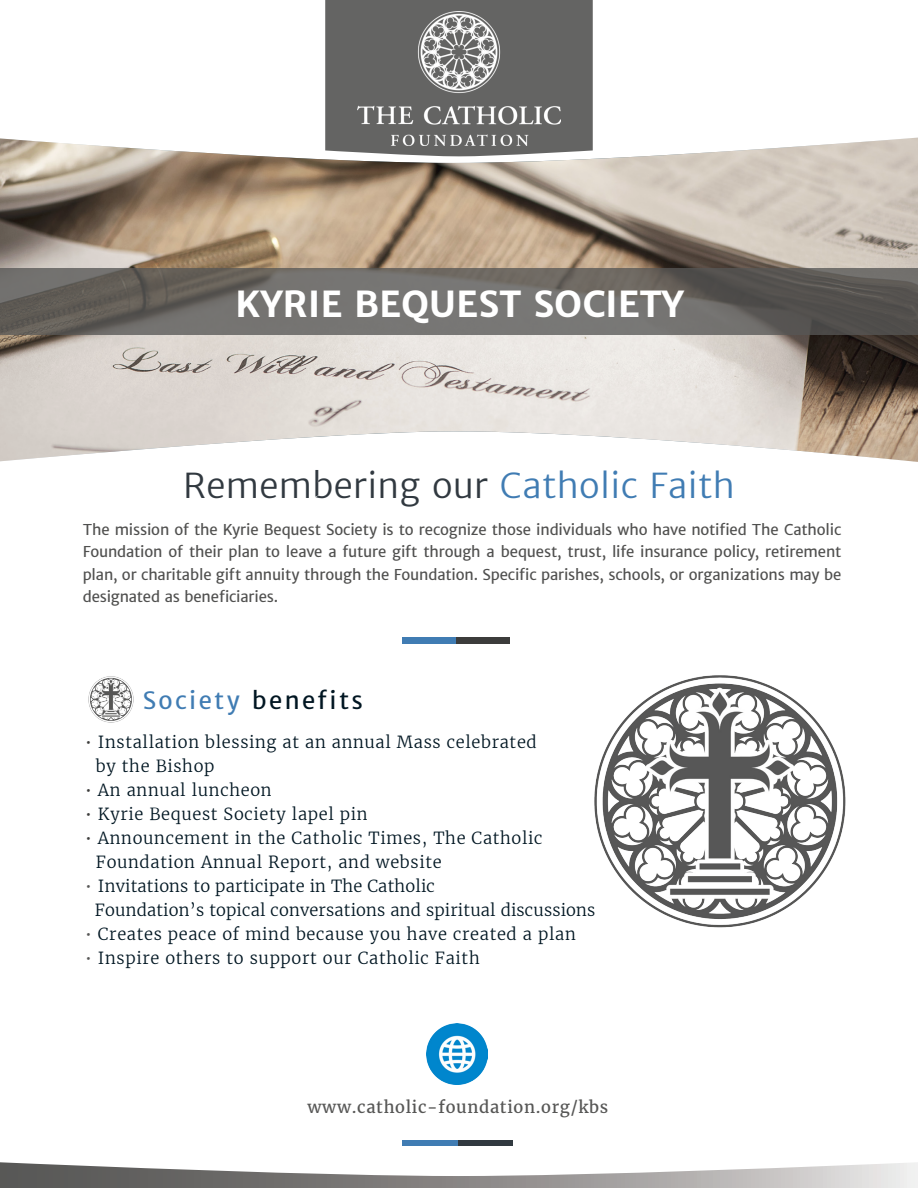
<style>
.page{position:relative;width:918px;height:1188px;background:#fff}
.page>*{position:absolute;margin:0;border:0;box-sizing:border-box;transform-origin:0 0}
.t1{font:700 36px "Merriweather Sans";color:#fff}
.t2{font:300 34.5px "Merriweather Sans";letter-spacing:.01em;color:#313940}
.t3{font:24px "Merriweather Sans";letter-spacing:.1em;color:#011622}
.t4{font:300 16.5px/24px "Merriweather";letter-spacing:.04em;color:#011622}
.t5{font:300 16.5px/24px "Merriweather";letter-spacing:.01em;color:#011622}
.t6{font:16.5px "Merriweather";letter-spacing:.04em;color:#575756}
.t7{font:15px/22.5px "Merriweather Sans";letter-spacing:-.01em;color:#50504f;text-align:justify}
.s1{color:#407cb3}
.s2{color:#3c3c3b}
.s3{color:#575756}
</style>
<div class="page">
<div style="left:458px;top:1140px;width:55px;height:6px;background:#313940"></div>
<div style="left:402px;top:1140px;width:56px;height:6px;background:#407cb3"></div>
<div style="left:325px;top:0;width:268px;height:135px;background:#646463"></div>
<img style="left:358px;top:11px;width:202px;height:124px">
<img style="left:0;top:137px;width:918px;height:325px">
<svg style="left:0;top:1162px;width:918px;height:26px"></svg>
<svg style="left:0;top:268px;width:918px;height:67px;background:#6a6764"></svg>
<img style="left:427px;top:1023px;width:61px;height:61px">
<div style="left:456px;top:637px;width:54px;height:6px;background:#3c3c3b"></div>
<div style="left:402px;top:637px;width:54px;height:6px;background:#407cb3"></div>
<img style="left:594px;top:675px;width:252px;height:253px">
<img style="left:88px;top:676px;width:46px;height:47px">
<p class="t1" style="left:235px;top:281px;width:450px">KYRIE BEQUEST SOCIETY</p>
<p class="t2" style="left:183px;top:463px;width:553px">Remembering our <span class="s1">Catholic Faith</span></p>
<p class="t7" style="left:83px;top:518px;width:760px">The mission of the Kyrie Bequest Society is to recognize those individuals who have notified The Catholic Foundation of their plan to leave a future gift through a bequest, trust, life insurance policy, retirement plan, or charitable gift annuity through the Foundation. Specific parishes, schools, or organizations may be designated as beneficiaries.</p>
<p class="t3" style="left:143px;top:684px;width:222px"><span class="s1">Society</span> benefits</p>
<p class="t4" style="left:96px;top:729px;width:442px;text-indent:-11px"><span class="s2">•</span> Installation blessing at an annual Mass celebrated by the Bishop</p>
<p class="t4" style="left:85px;top:777px;width:188px"><span class="s2">•</span> An annual luncheon</p>
<p class="t4" style="left:85px;top:801px;width:284px"><span class="s2">•</span> Kyrie Bequest Society lapel pin</p>
<p class="t4" style="left:96px;top:825px;width:448px;text-indent:-11px"><span class="s2">•</span> Announcement in the Catholic Times, The Catholic<br>Foundation Annual Report, and website</p>
<p class="t5" style="left:95px;top:873px;width:502px;text-indent:-10px"><span class="s3">•</span> Invitations to participate in The Catholic<br>Foundation’s topical conversations and spiritual discussions</p>
<p class="t4" style="left:85px;top:921px;width:492px"><span class="s3">•</span> Creates peace of mind because you have created a plan</p>
<p class="t4" style="left:85px;top:945px;width:396px"><span class="s3">•</span> Inspire others to support our Catholic Faith</p>
<p class="t6" style="left:307px;top:1096px;width:302px">www.catholic-foundation.org/kbs</p>
</div>
